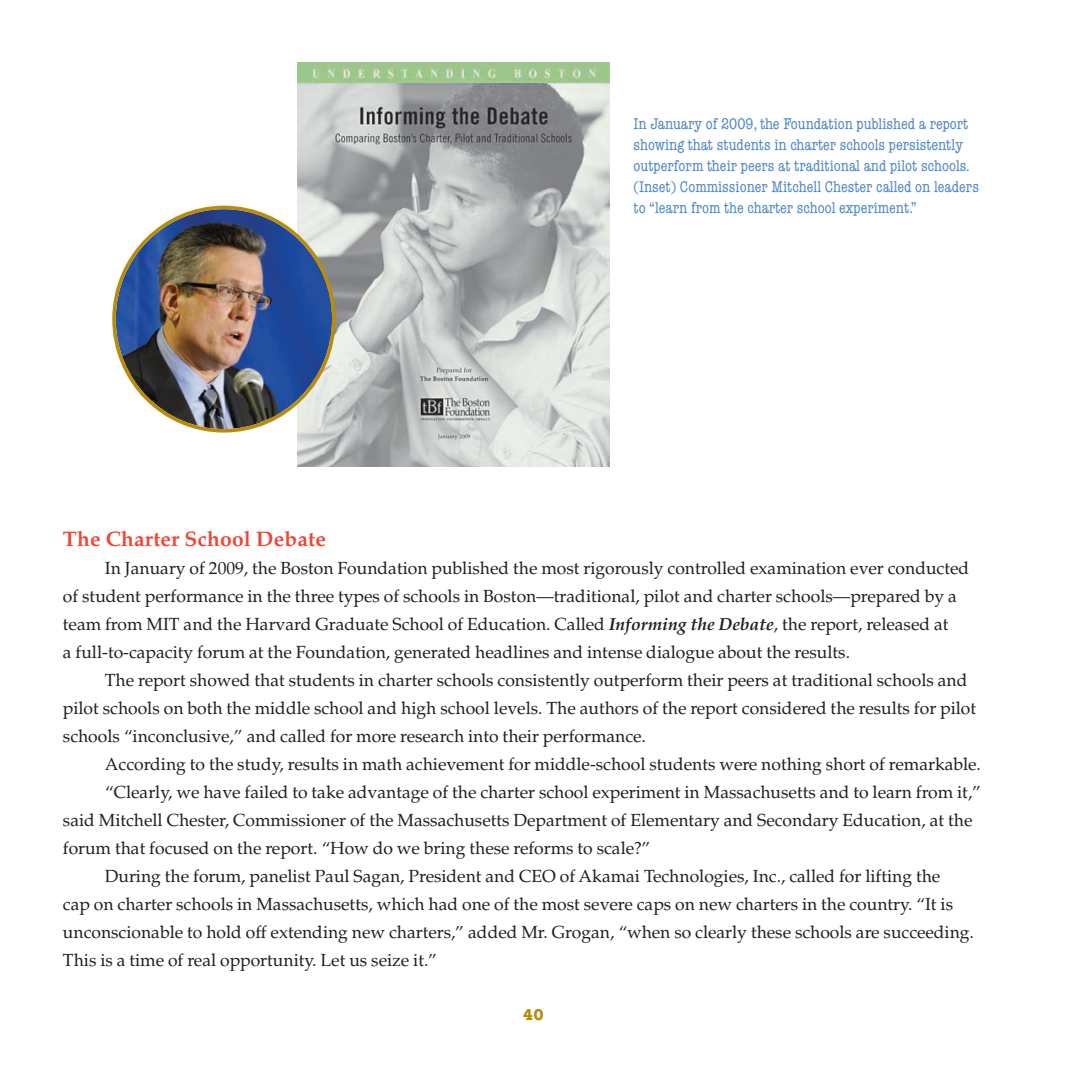
<style>
.page{position:relative;width:1069px;height:1070px;background:#fff}
.page>*{position:absolute;margin:0;border:0;box-sizing:border-box;transform-origin:0 0}
.t1{font:700 21px "Palatino";letter-spacing:.01em;color:#ef4637}
.t2{font:17.5px/28px "Palatino";color:#231f20}
.t3{font:condensed 15.75px/21px "American Typewriter";color:#5389c7}
.t4{font:700 15.75px "American Typewriter";color:#b98c07}
.s1{font-weight:700;font-style:italic}
</style>
<div class="page">
<img style="left:298px;top:62px;width:311px;height:405px">
<img style="left:112px;top:206px;width:223px;height:227px">
<p class="t3" style="left:633px;top:114px;width:347px">In January of 2009, the Foundation published a report showing that students in charter schools persistently outperform their peers at traditional and pilot schools. (Inset) Commissioner Mitchell Chester called on leaders to “learn from the charter school experiment.”</p>
<p class="t1" style="left:63px;top:525px;width:265px">The Charter School Debate</p>
<p class="t2" style="left:63px;top:554px;width:907px;text-indent:42px">In January of 2009, the Boston Foundation published the most rigorously controlled examination ever conducted of student performance in the three types of schools in Boston—traditional, pilot and charter schools—prepared by a team from MIT and the Harvard Graduate School of Education. Called <span class="s1">Informing the Debate</span>, the report, released at<br>a full-to-capacity forum at the Foundation, generated headlines and intense dialogue about the results.</p>
<p class="t2" style="left:63px;top:666px;width:914px;text-indent:42px">The report showed that students in charter schools consistently outperform their peers at traditional schools and pilot schools on both the middle school and high school levels. The authors of the report considered the results for pilot schools “inconclusive,” and called for more research into their performance.</p>
<p class="t2" style="left:105px;top:750px;width:877px">According to the study, results in math achievement for middle-school students were nothing short of remarkable.</p>
<p class="t2" style="left:105px;top:778px;width:877px">“Clearly, we have failed to take advantage of the charter school experiment in Massachusetts and to learn from it,”</p>
<p class="t2" style="left:63px;top:806px;width:911px">said Mitchell Chester, Commissioner of the Massachusetts Department of Elementary and Secondary Education, at the</p>
<p class="t2" style="left:63px;top:834px;width:589px">forum that focused on the report. “How do we bring these reforms to scale?”</p>
<p class="t2" style="left:105px;top:862px;width:837px">During the forum, panelist Paul Sagan, President and CEO of Akamai Technologies, Inc., called for lifting the</p>
<p class="t2" style="left:63px;top:890px;width:891px">cap on charter schools in Massachusetts, which had one of the most severe caps on new charters in the country. “It is</p>
<p class="t2" style="left:63px;top:918px;width:912px">unconscionable to hold off extending new charters,” added Mr. Grogan, “when so clearly these schools are succeeding.</p>
<p class="t2" style="left:63px;top:946px;width:376px">This is a time of real opportunity. Let us seize it.”</p>
<p class="t4" style="left:523px;top:1009px;width:22px">40</p>
</div>
